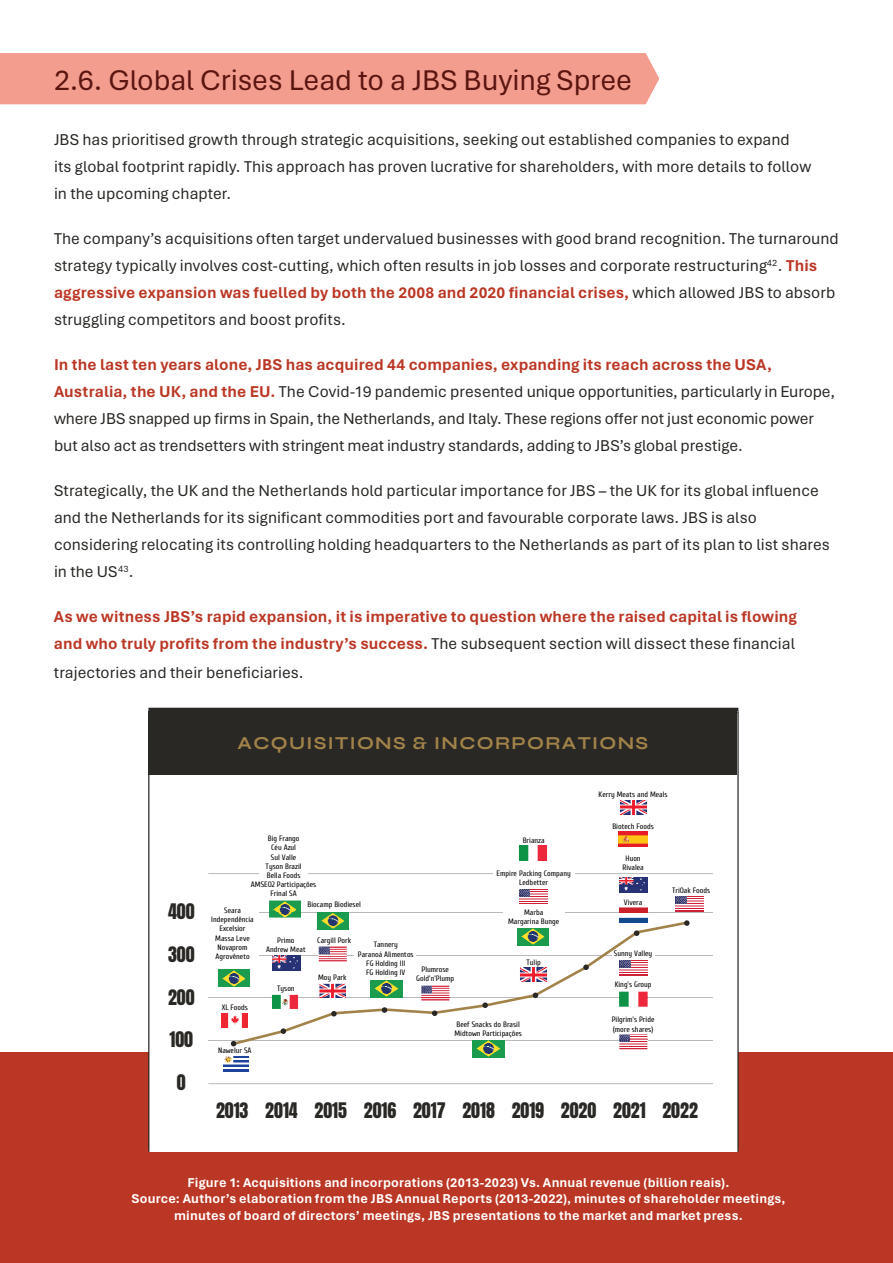
<style>
.page{position:relative;width:893px;height:1263px;background:#fff}
.page>*{position:absolute;margin:0;border:0;box-sizing:border-box;transform-origin:0 0}
.t1{font:30px "Aptos";letter-spacing:-.005em;color:#5b1510}
.t2{font:18.3px "Syne";letter-spacing:.075em;color:#a18249}
.t3{font:18px "Anton";color:#2a2824}
.t4{font:16.5px/27px "Aptos";letter-spacing:.005em;color:#292724}
.t5{font:700 16.5px/27px "Aptos";letter-spacing:.005em;color:#bb3725}
.t6{font:700 13.5px/16.2px "Aptos";letter-spacing:.015em;color:#fff;text-align:center}
.t7{font:7.8px/9.1px "Cuprum";color:#040503;text-align:center}
.s1{font-weight:700;color:#bb3725}
.s2{font-weight:400;color:#292724}
</style>
<div class="page">
<div style="left:0;top:53px;width:659px;height:51px;background:#f39d8e"></div>
<div style="left:0;top:1052px;width:893px;height:211px;background:#bb3725"></div>
<div style="left:149px;top:709px;width:589px;height:63px;background:#2a2824"></div>
<svg style="left:149px;top:711px;width:589px;height:441px"></svg>
<div style="left:148px;top:711px;width:589px;height:64px;background:#2a2824"></div>
<hr style="left:208px;top:1083px;width:505px;height:1px;background:#bababa">
<hr style="left:208px;top:1040px;width:505px;height:1px;background:#bababa">
<hr style="left:208px;top:997px;width:505px;height:1px;background:#bababa">
<hr style="left:208px;top:955px;width:505px;height:1px;background:#bababa">
<hr style="left:208px;top:912px;width:505px;height:1px;background:#bababa">
<hr style="left:208px;top:873px;width:505px;height:1px;background:#bababa">
<svg style="left:229px;top:919px;width:461px;height:128px"></svg>
<svg style="left:231px;top:1041px;width:5px;height:5px"></svg>
<svg style="left:281px;top:1028px;width:5px;height:6px"></svg>
<svg style="left:331px;top:1011px;width:6px;height:5px"></svg>
<svg style="left:382px;top:1007px;width:5px;height:6px"></svg>
<svg style="left:432px;top:1010px;width:5px;height:6px"></svg>
<svg style="left:482px;top:1002px;width:6px;height:6px"></svg>
<svg style="left:533px;top:992px;width:5px;height:6px"></svg>
<svg style="left:583px;top:964px;width:6px;height:6px"></svg>
<svg style="left:634px;top:930px;width:5px;height:6px"></svg>
<svg style="left:684px;top:920px;width:6px;height:6px"></svg>
<img style="left:519px;top:889px;width:28px;height:15px">
<img style="left:619px;top:960px;width:29px;height:15px">
<img style="left:619px;top:1034px;width:28px;height:15px">
<svg style="left:619px;top:1040px;width:28px;height:1px"></svg>
<img style="left:676px;top:896px;width:28px;height:15px">
<img style="left:421px;top:986px;width:28px;height:14px">
<svg style="left:421px;top:997px;width:28px;height:1px"></svg>
<img style="left:319px;top:946px;width:28px;height:15px">
<svg style="left:319px;top:955px;width:28px;height:1px"></svg>
<img style="left:319px;top:984px;width:27px;height:13px">
<svg style="left:319px;top:997px;width:27px;height:1px"></svg>
<img style="left:620px;top:800px;width:27px;height:14px">
<img style="left:520px;top:968px;width:27px;height:14px">
<img style="left:619px;top:831px;width:29px;height:16px">
<img style="left:272px;top:995px;width:26px;height:14px">
<svg style="left:272px;top:997px;width:26px;height:1px"></svg>
<img style="left:619px;top:992px;width:29px;height:15px">
<svg style="left:619px;top:997px;width:29px;height:1px"></svg>
<img style="left:519px;top:846px;width:28px;height:15px">
<img style="left:619px;top:907px;width:29px;height:16px">
<svg style="left:619px;top:912px;width:29px;height:1px"></svg>
<img style="left:222px;top:1013px;width:26px;height:14px">
<img style="left:218px;top:969px;width:32px;height:17px">
<img style="left:269px;top:900px;width:32px;height:17px">
<img style="left:269px;top:912px;width:32px;height:1px">
<img style="left:317px;top:912px;width:32px;height:17px">
<img style="left:370px;top:980px;width:33px;height:17px">
<div style="left:208px;top:903px;width:50px;height:60px;background:#fff"></div>
<img style="left:472px;top:1040px;width:33px;height:17px">
<img style="left:224px;top:1056px;width:25px;height:15px">
<img style="left:619px;top:877px;width:29px;height:15px">
<img style="left:272px;top:956px;width:29px;height:14px">
<svg style="left:272px;top:955px;width:29px;height:1px"></svg>
<div style="left:259px;top:825px;width:49px;height:74px;background:#fff"></div>
<div style="left:355px;top:938px;width:61px;height:39px;background:#fff"></div>
<div style="left:493px;top:866px;width:82px;height:22px;background:#fff"></div>
<div style="left:503px;top:906px;width:62px;height:39px;background:#fff"></div>
<img style="left:517px;top:928px;width:32px;height:17px">
<div style="left:612px;top:953px;width:43px;height:5px;background:#fff"></div>
<h1 class="t1" style="left:54px;top:60px;width:579px">2.6. Global Crises Lead to a JBS Buying Spree</h1>
<p class="t4" style="left:54px;top:126px;width:759px">JBS has prioritised growth through strategic acquisitions, seeking out established companies to expand its global footprint rapidly. This approach has proven lucrative for shareholders, with more details to follow in the upcoming chapter.</p>
<p class="t4" style="left:54px;top:225px;width:786px">The company’s acquisitions often target undervalued businesses with good brand recognition. The turnaround strategy typically involves cost-cutting, which often results in job losses and corporate restructuring<sup>42</sup>. <span class="s1">This aggressive expansion was fuelled by both the 2008 and 2020 financial crises,</span> which allowed JBS to absorb struggling competitors and boost profits.</p>
<p class="t4" style="left:54px;top:351px;width:782px"><span class="s1">In the last ten years alone, JBS has acquired 44 companies, expanding its reach across the USA, Australia, the UK, and the EU.</span> The Covid-19 pandemic presented unique opportunities, particularly in Europe, where JBS snapped up firms in Spain, the Netherlands, and Italy. These regions offer not just economic power but also act as trendsetters with stringent meat industry standards, adding to JBS’s global prestige.</p>
<p class="t4" style="left:54px;top:477px;width:777px">Strategically, the UK and the Netherlands hold particular importance for JBS – the UK for its global influence and the Netherlands for its significant commodities port and favourable corporate laws. JBS is also considering relocating its controlling holding headquarters to the Netherlands as part of its plan to list shares in the US<sup>43</sup>.</p>
<p class="t5" style="left:54px;top:603px;width:744px">As we witness JBS’s rapid expansion, it is imperative to question where the raised capital is flowing and who truly profits from the industry’s success. <span class="s2">The subsequent section will dissect these financial</span></p>
<p class="t4" style="left:54px;top:658px;width:251px">trajectories and their beneficiaries.</p>
<p class="t3" style="left:168px;top:902px;width:28px">400</p>
<p class="t3" style="left:168px;top:945px;width:28px">300</p>
<p class="t3" style="left:168px;top:988px;width:28px">200</p>
<p class="t3" style="left:169px;top:1030px;width:25px">100</p>
<p class="t3" style="left:177px;top:1073px;width:10px">0</p>
<p class="t2" style="left:238px;top:731px;width:412px">ACQUISITIONS &amp; INCORPORATIONS</p>
<p class="t2" style="left:336px;top:739px;width:216px">INCORPORATIONS</p>
<p class="t7" style="left:251px;top:833px;width:67px">Big Frango<br>Céu Azul<br>Sul Valle<br>Tyson Brazil<br>Bella Foods<br>AMSEO2 Participações<br>Frinal SA</p>
<p class="t7" style="left:211px;top:905px;width:44px">Seara<br>Independência<br>Excelsior<br>Massa Leve<br>Novaprom<br>Agrovêneto</p>
<p class="t7" style="left:308px;top:899px;width:55px">Biocamp Biodiesel</p>
<p class="t7" style="left:317px;top:935px;width:35px">Cargill Pork</p>
<p class="t7" style="left:318px;top:972px;width:30px">Moy Park</p>
<p class="t7" style="left:266px;top:935px;width:41px">Primo<br>Andrew Meat</p>
<p class="t7" style="left:277px;top:983px;width:19px">Tyson</p>
<p class="t7" style="left:358px;top:939px;width:57px">Tannery<br>Paranoá Alimentos<br>FG Holding III<br>FG Holding IV</p>
<p class="t7" style="left:416px;top:964px;width:39px">Plumrose<br>Gold'n'Plump</p>
<p class="t7" style="left:523px;top:835px;width:23px">Brianza</p>
<p class="t7" style="left:497px;top:868px;width:76px">Empire Packing Company<br>Ledbetter</p>
<p class="t7" style="left:508px;top:907px;width:53px">Marba<br>Margarina Bunge</p>
<p class="t7" style="left:527px;top:957px;width:16px">Tulip</p>
<p class="t7" style="left:222px;top:1002px;width:28px">XL Foods</p>
<p class="t7" style="left:218px;top:1045px;width:35px">Nawelur SA</p>
<p class="t7" style="left:454px;top:1019px;width:69px;text-align:left">Beef Snacks do Brasil<br>Midtown Participações</p>
<p class="t7" style="left:598px;top:789px;width:71px">Kerry Meats and Meals</p>
<p class="t7" style="left:612px;top:821px;width:43px">Biotech Foods</p>
<p class="t7" style="left:622px;top:853px;width:23px">Huon<br>Rivalea</p>
<p class="t7" style="left:624px;top:897px;width:20px">Vivera</p>
<p class="t7" style="left:672px;top:885px;width:40px">TriOak Foods</p>
<p class="t7" style="left:614px;top:948px;width:40px">Sunny Valley</p>
<p class="t7" style="left:615px;top:979px;width:38px">King's Group</p>
<p class="t7" style="left:612px;top:1014px;width:44px;text-align:left">Pilgrim's Pride (more shares)</p>
<p class="t3" style="left:216px;top:1101px;width:483px">2013 2014 2015 2016 2017 2018 2019 2020 2021 2022</p>
<p class="t6" style="left:131px;top:1174px;width:656px">Figure 1: Acquisitions and incorporations (2013-2023) Vs. Annual revenue (billion reais).<br>Source: Author’s elaboration from the JBS Annual Reports (2013-2022), minutes of shareholder meetings, minutes of board of directors’ meetings, JBS presentations to the market and market press.</p>
</div>
